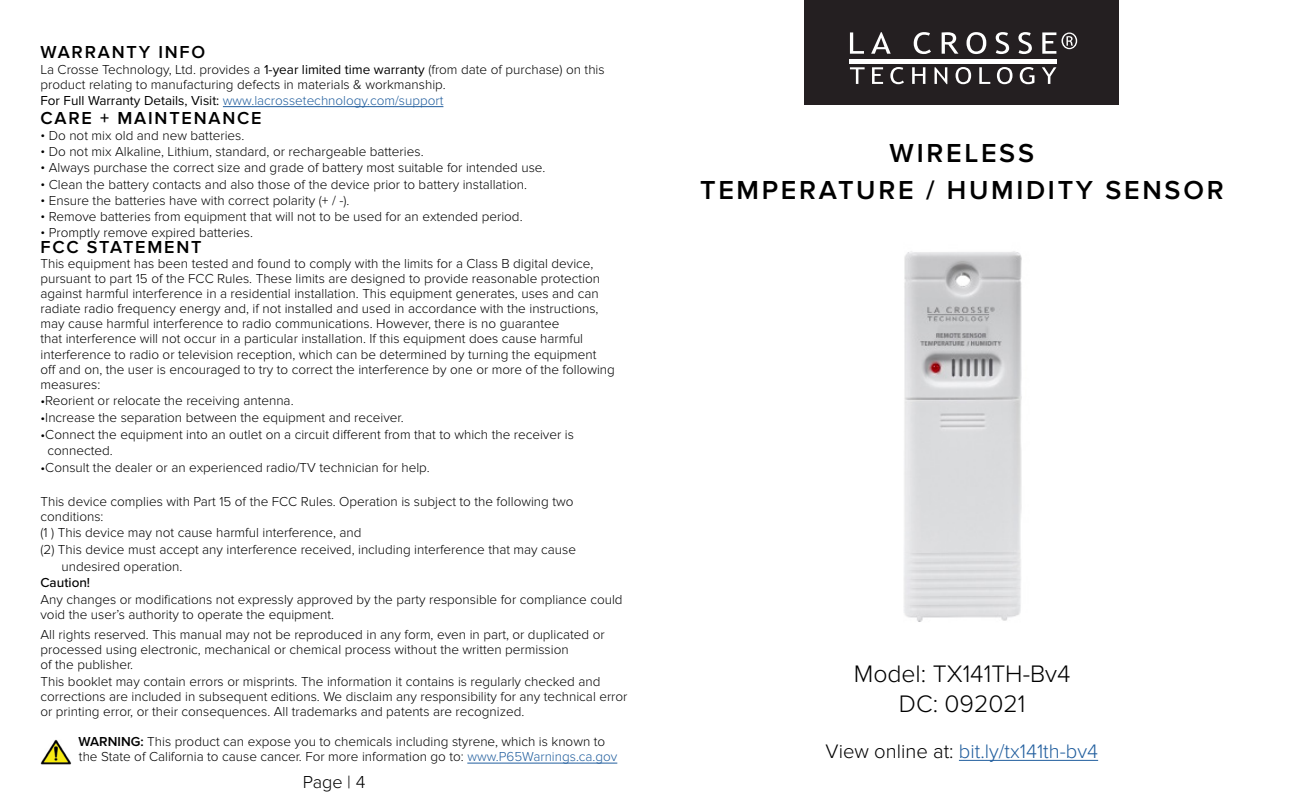
<style>
.page{position:relative;width:1296px;height:810px;background:#fff}
.page>*{position:absolute;margin:0;border:0;box-sizing:border-box;transform-origin:0 0}
.t1{font:600 27px/36.4px "Proxima Nova";letter-spacing:.1em;color:#000;text-align:center}
.t2{font:300 24.75px/29.7px "Proxima Nova";color:#000;text-align:center}
.t3{font:300 20.25px "Proxima Nova";color:#215e9e}
.t4{font:600 18px "Proxima Nova";letter-spacing:.1em;color:#000}
.t5{font:300 18px "Proxima Nova";color:#000}
.t6{font:300 13.5px/15.1px "Proxima Nova";color:#000}
.t7{font:500 13.5px "Proxima Nova";color:#000}
.s1{font-weight:400}
.s2{color:#215e9e}
.s3{font-weight:600}
.s4{color:#000}
</style>
<div class="page">
<div style="left:805px;top:0;width:314px;height:104px;background:#241f21"></div>
<div style="left:850px;top:59px;width:207px;height:5px;background:#fff"></div>
<svg style="left:850px;top:32px;width:14px;height:22px"></svg>
<svg style="left:871px;top:32px;width:20px;height:22px"></svg>
<svg style="left:914px;top:32px;width:17px;height:22px"></svg>
<svg style="left:942px;top:32px;width:16px;height:22px"></svg>
<svg style="left:967px;top:32px;width:19px;height:22px"></svg>
<svg style="left:996px;top:32px;width:13px;height:22px"></svg>
<svg style="left:1018px;top:32px;width:14px;height:22px"></svg>
<svg style="left:1042px;top:32px;width:14px;height:22px"></svg>
<svg style="left:850px;top:67px;width:15px;height:17px"></svg>
<svg style="left:872px;top:67px;width:11px;height:17px"></svg>
<svg style="left:890px;top:67px;width:14px;height:17px"></svg>
<svg style="left:912px;top:67px;width:13px;height:17px"></svg>
<svg style="left:935px;top:67px;width:12px;height:17px"></svg>
<svg style="left:956px;top:67px;width:15px;height:17px"></svg>
<svg style="left:979px;top:67px;width:11px;height:17px"></svg>
<svg style="left:997px;top:67px;width:16px;height:17px"></svg>
<svg style="left:1020px;top:67px;width:14px;height:17px"></svg>
<svg style="left:1042px;top:67px;width:14px;height:17px"></svg>
<svg style="left:1062px;top:32px;width:15px;height:17px"></svg>
<hr style="left:223px;top:106px;width:220px;height:1px;background:#215e9e">
<hr style="left:467px;top:763px;width:150px;height:1px;background:#215e9e">
<img style="left:40px;top:740px;width:32px;height:24px">
<hr style="left:959px;top:760px;width:139px;height:1px;background:#215e9e">
<img style="left:904px;top:251px;width:118px;height:371px">
<h3 class="t4" style="left:40px;top:42px;width:166px">WARRANTY INFO</h3>
<p class="t6" style="left:40px;top:62px;width:566px">La Crosse Technology, Ltd. provides a <span class="s1">1-year limited time warranty</span> (from date of purchase) on this product relating to manufacturing defects in materials &amp; workmanship.<br><span class="s1">For Full Warranty Details, Visit:</span> <span class="s2">www.lacrossetechnology.com/support</span></p>
<h3 class="t4" style="left:40px;top:107px;width:223px">CARE + MAINTENANCE</h3>
<p class="t6" style="left:40px;top:128px;width:205px">• Do not mix old and new batteries.</p>
<p class="t6" style="left:40px;top:144px;width:385px">• Do not mix Alkaline, Lithium, standard, or rechargeable batteries.</p>
<p class="t6" style="left:40px;top:161px;width:506px">• Always purchase the correct size and grade of battery most suitable for intended use.</p>
<p class="t6" style="left:40px;top:177px;width:488px">• Clean the battery contacts and also those of the device prior to battery installation.</p>
<p class="t6" style="left:40px;top:193px;width:310px">• Ensure the batteries have with correct polarity (+ / -).</p>
<p class="t6" style="left:40px;top:209px;width:484px">• Remove batteries from equipment that will not to be used for an extended period.</p>
<p class="t6" style="left:40px;top:225px;width:214px">• Promptly remove expired batteries.</p>
<h3 class="t4" style="left:40px;top:237px;width:163px">FCC STATEMENT</h3>
<p class="t6" style="left:40px;top:256px;width:576px">This equipment has been tested and found to comply with the limits for a Class B digital device, pursuant to part 15 of the FCC Rules. These limits are designed to provide reasonable protection against harmful interference in a residential installation. This equipment generates, uses and can radiate radio frequency energy and, if not installed and used in accordance with the instructions, may cause harmful interference to radio communications. However, there is no guarantee<br>that interference will not occur in a particular installation. If this equipment does cause harmful interference to radio or television reception, which can be determined by turning the equipment<br>off and on, the user is encouraged to try to correct the interference by one or more of the following measures:</p>
<p class="t6" style="left:40px;top:394px;width:255px">•Reorient or relocate the receiving antenna.</p>
<p class="t6" style="left:40px;top:410px;width:365px">•Increase the separation between the equipment and receiver.</p>
<p class="t6" style="left:47px;top:426px;width:528px;line-height:16.7px;text-indent:-7px">•Connect the equipment into an outlet on a circuit different from that to which the receiver is connected.</p>
<p class="t6" style="left:40px;top:460px;width:391px">•Consult the dealer or an experienced radio/TV technician for help.</p>
<p class="t6" style="left:40px;top:494px;width:535px">This device complies with Part 15 of the FCC Rules. Operation is subject to the following two conditions:</p>
<p class="t6" style="left:40px;top:525px;width:323px">(1 ) This device may not cause harmful interference, and</p>
<p class="t6" style="left:40px;top:542px;width:537px">(2) This device must accept any interference received, including interference that may cause</p>
<p class="t6" style="left:61px;top:559px;width:123px">undesired operation.</p>
<p class="t7" style="left:40px;top:573px;width:51px">Caution!</p>
<p class="t6" style="left:40px;top:592px;width:584px">Any changes or modifications not expressly approved by the party responsible for compliance could void the user’s authority to operate the equipment.</p>
<p class="t6" style="left:40px;top:627px;width:566px">All rights reserved. This manual may not be reproduced in any form, even in part, or duplicated or processed using electronic, mechanical or chemical process without the written permission<br>of the publisher.</p>
<p class="t6" style="left:40px;top:674px;width:589px">This booklet may contain errors or misprints. The information it contains is regularly checked and corrections are included in subsequent editions. We disclaim any responsibility for any technical error or printing error, or their consequences. All trademarks and patents are recognized.</p>
<p class="t6" style="left:79px;top:734px;width:540px"><span class="s3">WARNING:</span> This product can expose you to chemicals including styrene, which is known to the State of California to cause cancer. For more information go to: <span class="s2">www.P65Warnings.ca.gov</span></p>
<h3 class="t3" style="left:826px;top:739px;width:274px"><span class="s4">View online at:</span> bit.ly/tx141th-bv4</h3>
<h3 class="t5" style="left:303px;top:772px;width:64px">Page | 4</h3>
<h1 class="t1" style="left:700px;top:136px;width:525px">WIRELESS<br>TEMPERATURE / HUMIDITY SENSOR</h1>
<h2 class="t2" style="left:854px;top:659px;width:218px">Model: TX141TH-Bv4<br>DC: 092021</h2>
</div>
